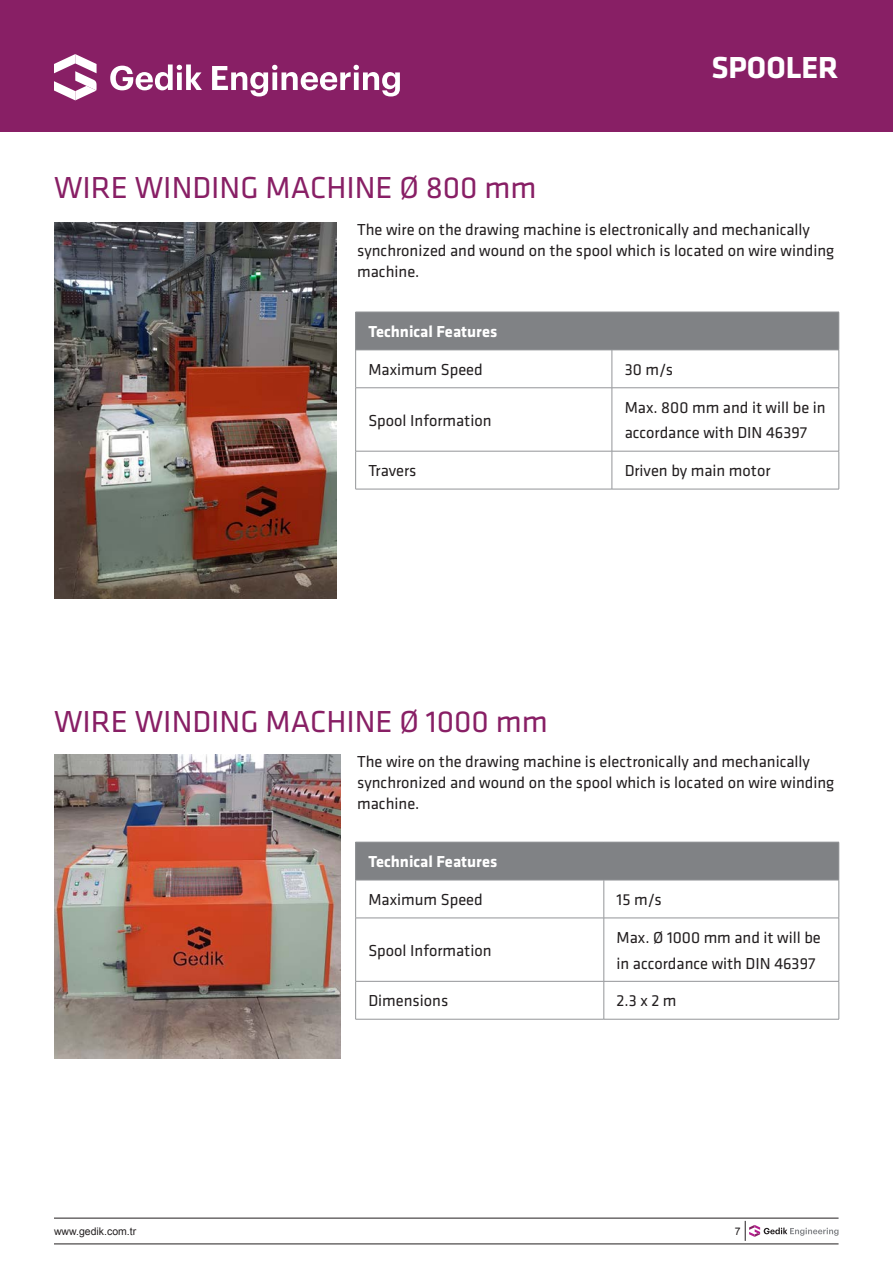
<style>
.page{position:relative;width:893px;height:1263px;background:#fff}
.page>*{position:absolute;margin:0;border:0;box-sizing:border-box;transform-origin:0 0}
.t1{font:31.5px "Klavika";color:#881f65}
.t2{font:700 31.5px "Klavika";color:#fff}
.t3{font:16.5px/21px "Klavika";color:#231f20}
.t4{font:700 16.5px "Klavika";color:#fff}
.t5{font:10.5px "Arial";color:#231f20}
</style>
<div class="page">
<hr style="left:54px;top:1218px;width:784px;height:1px;background:#231f20">
<hr style="left:54px;top:1244px;width:784px;height:1px;background:#231f20">
<svg style="left:745px;top:1221px;width:93px;height:20px"></svg>
<div style="left:356px;top:312px;width:483px;height:38px;background:#808285"></div>
<hr style="left:355px;top:312px;width:257px;height:1px;background:#939598">
<hr style="left:355px;top:312px;width:1px;height:38px;background:#939598">
<hr style="left:612px;top:312px;width:227px;height:1px;background:#939598">
<hr style="left:839px;top:312px;width:1px;height:38px;background:#939598">
<hr style="left:355px;top:350px;width:257px;height:1px;background:#939598">
<hr style="left:355px;top:350px;width:1px;height:38px;background:#939598">
<hr style="left:612px;top:350px;width:227px;height:1px;background:#939598">
<hr style="left:612px;top:350px;width:1px;height:38px;background:#939598">
<hr style="left:839px;top:350px;width:1px;height:38px;background:#939598">
<hr style="left:355px;top:387px;width:257px;height:1px;background:#939598">
<hr style="left:355px;top:388px;width:1px;height:63px;background:#939598">
<hr style="left:612px;top:387px;width:227px;height:1px;background:#939598">
<hr style="left:612px;top:388px;width:1px;height:63px;background:#939598">
<hr style="left:839px;top:388px;width:1px;height:63px;background:#939598">
<hr style="left:355px;top:451px;width:257px;height:1px;background:#939598">
<hr style="left:355px;top:451px;width:1px;height:38px;background:#939598">
<hr style="left:612px;top:451px;width:227px;height:1px;background:#939598">
<hr style="left:612px;top:451px;width:1px;height:38px;background:#939598">
<hr style="left:839px;top:451px;width:1px;height:38px;background:#939598">
<hr style="left:355px;top:489px;width:257px;height:1px;background:#939598">
<hr style="left:612px;top:489px;width:227px;height:1px;background:#939598">
<div style="left:356px;top:842px;width:483px;height:38px;background:#808285"></div>
<hr style="left:355px;top:842px;width:249px;height:1px;background:#939598">
<hr style="left:355px;top:842px;width:1px;height:38px;background:#939598">
<hr style="left:604px;top:842px;width:235px;height:1px;background:#939598">
<hr style="left:839px;top:842px;width:1px;height:38px;background:#939598">
<hr style="left:355px;top:880px;width:249px;height:1px;background:#939598">
<hr style="left:355px;top:880px;width:1px;height:38px;background:#939598">
<hr style="left:604px;top:880px;width:235px;height:1px;background:#939598">
<hr style="left:604px;top:880px;width:1px;height:38px;background:#939598">
<hr style="left:839px;top:880px;width:1px;height:38px;background:#939598">
<hr style="left:355px;top:918px;width:249px;height:1px;background:#939598">
<hr style="left:355px;top:918px;width:1px;height:63px;background:#939598">
<hr style="left:604px;top:918px;width:235px;height:1px;background:#939598">
<hr style="left:604px;top:918px;width:1px;height:63px;background:#939598">
<hr style="left:839px;top:918px;width:1px;height:63px;background:#939598">
<hr style="left:355px;top:981px;width:249px;height:1px;background:#939598">
<hr style="left:355px;top:981px;width:1px;height:38px;background:#939598">
<hr style="left:604px;top:981px;width:235px;height:1px;background:#939598">
<hr style="left:604px;top:981px;width:1px;height:38px;background:#939598">
<hr style="left:839px;top:981px;width:1px;height:38px;background:#939598">
<hr style="left:355px;top:1019px;width:249px;height:1px;background:#939598">
<hr style="left:604px;top:1019px;width:235px;height:1px;background:#939598">
<div style="left:0;top:0;width:893px;height:131px;background:#881f65"></div>
<svg style="left:54px;top:54px;width:43px;height:46px"></svg>
<svg style="left:110px;top:64px;width:92px;height:26px"></svg>
<svg style="left:212px;top:65px;width:188px;height:31px"></svg>
<img style="left:54px;top:222px;width:282px;height:377px">
<img style="left:54px;top:755px;width:286px;height:304px">
<p class="t1" style="left:54px;top:170px;width:484px">WIRE WINDING MACHINE Ø 800 mm</p>
<p class="t2" style="left:711px;top:50px;width:129px">SPOOLER</p>
<p class="t3" style="left:357px;top:219px;width:479px">The wire on the drawing machine is electronically and mechanically synchronized and wound on the spool which is located on wire winding machine.</p>
<p class="t4" style="left:368px;top:323px;width:130px">Technical Features</p>
<p class="t3" style="left:368px;top:359px;width:116px">Maximum Speed</p>
<p class="t3" style="left:625px;top:359px;width:50px">30 m/s</p>
<p class="t3" style="left:368px;top:410px;width:125px">Spool Information</p>
<p class="t3" style="left:625px;top:395px;width:202px;line-height:25.5px">Max. 800 mm and it will be in accordance with DIN 46397</p>
<p class="t3" style="left:368px;top:461px;width:50px">Travers</p>
<p class="t3" style="left:625px;top:461px;width:147px">Driven by main motor</p>
<p class="t1" style="left:54px;top:704px;width:495px">WIRE WINDING MACHINE Ø 1000 mm</p>
<p class="t3" style="left:357px;top:751px;width:479px">The wire on the drawing machine is electronically and mechanically synchronized and wound on the spool which is located on wire winding machine.</p>
<p class="t4" style="left:368px;top:853px;width:130px">Technical Features</p>
<p class="t3" style="left:368px;top:889px;width:116px">Maximum Speed</p>
<p class="t3" style="left:617px;top:889px;width:47px">15 m/s</p>
<p class="t3" style="left:368px;top:940px;width:125px">Spool Information</p>
<p class="t3" style="left:617px;top:925px;width:206px;line-height:25.5px">Max. Ø 1000 mm and it will be in accordance with DIN 46397</p>
<p class="t3" style="left:368px;top:991px;width:81px">Dimensions</p>
<p class="t3" style="left:617px;top:991px;width:61px">2.3 x 2 m</p>
<p class="t5" style="left:54px;top:1224px;width:84px">www.gedik.com.tr</p>
<p class="t5" style="left:735px;top:1224px;width:7px">7</p>
</div>
